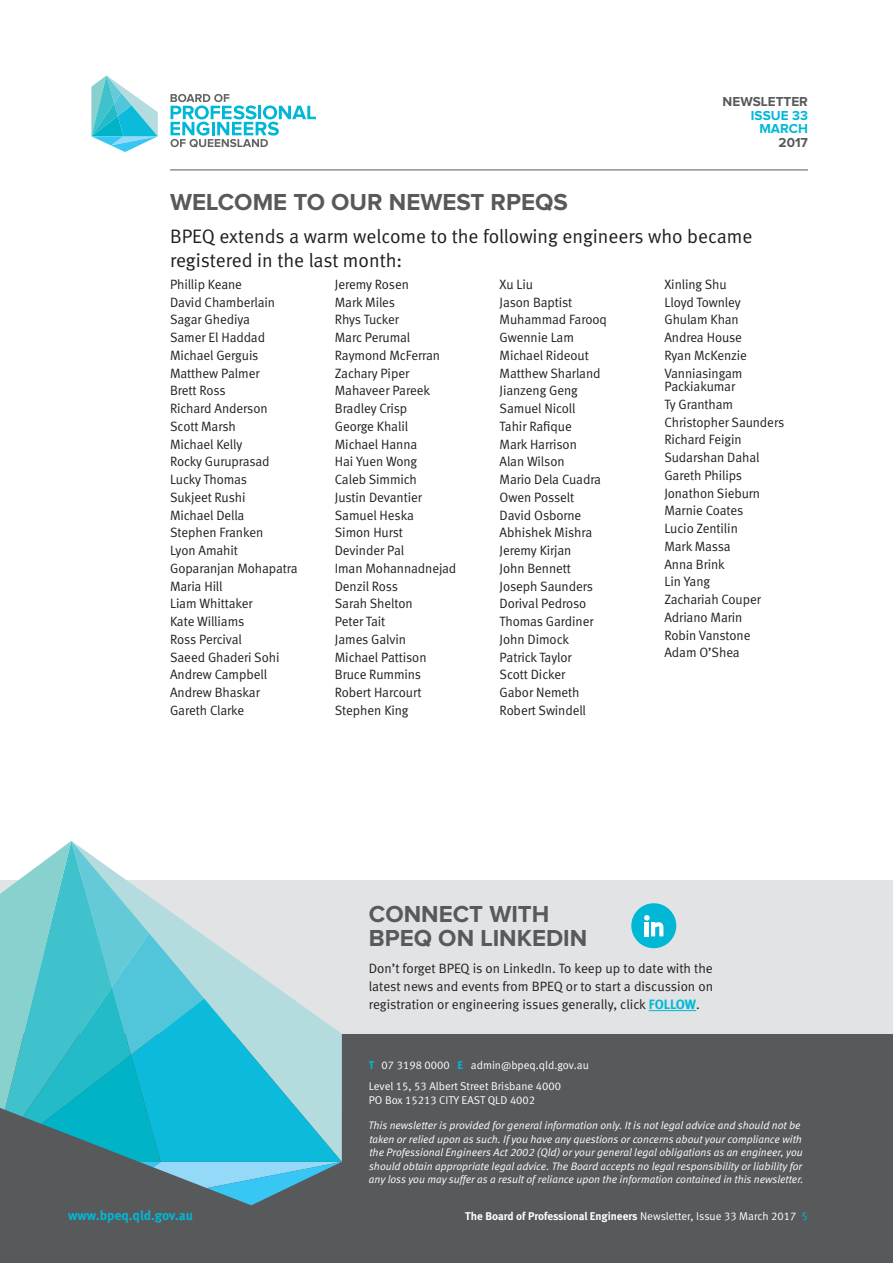
<style>
.page{position:relative;width:893px;height:1263px;background:#fff}
.page>*{position:absolute;margin:0;border:0;box-sizing:border-box;transform-origin:0 0}
.Heading_-_1_column{font:700 24px/24px "Proxima Nova";color:#58595b}
.Heading_-_2_column{font:700 24px "Proxima Nova";color:#58595b}
.Body_-_first_paragra{font:19.5px/24px "Meta Normal LF";color:#231f20}
.Body{font:13.5px/18px "Meta Normal LF";letter-spacing:-.005em;color:#231f20;text-align:justify}
.t1{font:13.5px "Meta Bold LF";color:#00b8d6}
.t2{font:700 13.5px "Proxima Nova";color:#58595b}
.t3{font:700 13.5px/13.5px "Proxima Nova";color:#00b8d6;text-align:right}
.t4{font:11.25px/14.2px "Meta Normal LF";color:#fff}
.t5{font:11.25px "Meta Bold LF";color:#fff}
.t6{font:italic 10.8px/13.5px "Meta Normal LF";color:#fff}
.s1{font-family:"Meta Bold LF";color:#00b8d6}
.s2{font-family:"Meta Normal LF"}
.s3{font-family:"Meta Normal LF";color:#00b8d6}
</style>
<div class="page">
<hr style="left:170px;top:170px;width:638px;height:1px;background:#58595b">
<svg style="left:171px;top:94px;width:145px;height:53px"></svg>
<svg style="left:91px;top:75px;width:67px;height:77px"></svg>
<div style="left:0;top:1033px;width:893px;height:230px;background:#58595b"></div>
<div style="left:0;top:880px;width:893px;height:153px;background:#e2e3e4"></div>
<svg style="left:0;top:841px;width:342px;height:364px"></svg>
<hr style="left:649px;top:1010px;width:47px;height:1px;background:#00b8d6">
<div style="left:631px;top:903px;width:45px;height:45px;background:#00b8d6;border-radius:50%"></div>
<svg style="left:644px;top:915px;width:19px;height:21px"></svg>
<p class="t2" style="left:723px;top:96px;width:87px">NEWSLETTER</p>
<p class="t3" style="left:751px;top:109px;width:58px">ISSUE 33<br>MARCH</p>
<p class="t2" style="left:778px;top:136px;width:31px">2017</p>
<p class="Heading_-_2_column" style="left:170px;top:191px;width:399px">WELCOME TO OUR NEWEST RPEQS</p>
<p class="Body_-_first_paragra" style="left:170px;top:224px;width:584px">BPEQ extends a warm welcome to the following engineers who became registered in the last month:</p>
<p class="Body" style="left:170px;top:275px;width:73px">Phillip Keane</p>
<p class="Body" style="left:170px;top:293px;width:107px">David Chamberlain</p>
<p class="Body" style="left:170px;top:310px;width:81px">Sagar Ghediya</p>
<p class="Body" style="left:170px;top:328px;width:97px">Samer El Haddad</p>
<p class="Body" style="left:170px;top:346px;width:90px">Michael Gerguis</p>
<p class="Body" style="left:170px;top:364px;width:91px">Matthew Palmer</p>
<p class="Body" style="left:170px;top:381px;width:57px">Brett Ross</p>
<p class="Body" style="left:170px;top:399px;width:99px">Richard Anderson</p>
<p class="Body" style="left:170px;top:417px;width:67px">Scott Marsh</p>
<p class="Body" style="left:170px;top:435px;width:74px">Michael Kelly</p>
<p class="Body" style="left:170px;top:452px;width:101px">Rocky Guruprasad</p>
<p class="Body" style="left:170px;top:470px;width:79px">Lucky Thomas</p>
<p class="Body" style="left:170px;top:488px;width:77px">Sukjeet Rushi</p>
<p class="Body" style="left:170px;top:506px;width:76px">Michael Della</p>
<p class="Body" style="left:170px;top:523px;width:95px">Stephen Franken</p>
<p class="Body" style="left:170px;top:541px;width:69px">Lyon Amahit</p>
<p class="Body" style="left:170px;top:559px;width:129px">Goparanjan Mohapatra</p>
<p class="Body" style="left:170px;top:577px;width:54px">Maria Hill</p>
<p class="Body" style="left:170px;top:595px;width:84px">Liam Whittaker</p>
<p class="Body" style="left:170px;top:612px;width:76px">Kate Williams</p>
<p class="Body" style="left:170px;top:630px;width:73px">Ross Percival</p>
<p class="Body" style="left:170px;top:648px;width:111px">Saeed Ghaderi Sohi</p>
<p class="Body" style="left:170px;top:666px;width:99px">Andrew Campbell</p>
<p class="Body" style="left:170px;top:683px;width:91px">Andrew Bhaskar</p>
<p class="Body" style="left:170px;top:701px;width:76px">Gareth Clarke</p>
<p class="Body" style="left:664px;top:275px;width:64px">Xinling Shu</p>
<p class="Body" style="left:664px;top:293px;width:78px">Lloyd Townley</p>
<p class="Body" style="left:664px;top:310px;width:76px">Ghulam Khan</p>
<p class="Body" style="left:664px;top:328px;width:79px">Andrea House</p>
<p class="Body" style="left:664px;top:346px;width:84px">Ryan McKenzie</p>
<p class="Body" style="left:664px;top:366px;width:80px;line-height:13.5px">Vanniasingam<br>Packiakumar</p>
<p class="Body" style="left:664px;top:395px;width:70px">Ty Grantham</p>
<p class="Body" style="left:664px;top:413px;width:121px">Christopher Saunders</p>
<p class="Body" style="left:664px;top:430px;width:79px">Richard Feigin</p>
<p class="Body" style="left:664px;top:448px;width:97px">Sudarshan Dahal</p>
<p class="Body" style="left:664px;top:466px;width:79px">Gareth Philips</p>
<p class="Body" style="left:664px;top:484px;width:97px">Jonathon Sieburn</p>
<p class="Body" style="left:664px;top:501px;width:80px">Marnie Coates</p>
<p class="Body" style="left:664px;top:519px;width:75px">Lucio Zentilin</p>
<p class="Body" style="left:664px;top:537px;width:68px">Mark Massa</p>
<p class="Body" style="left:664px;top:555px;width:62px">Anna Brink</p>
<p class="Body" style="left:664px;top:572px;width:47px">Lin Yang</p>
<p class="Body" style="left:664px;top:590px;width:98px">Zachariah Couper</p>
<p class="Body" style="left:664px;top:608px;width:80px">Adriano Marin</p>
<p class="Body" style="left:664px;top:626px;width:88px">Robin Vanstone</p>
<p class="Body" style="left:664px;top:644px;width:77px">Adam O’Shea</p>
<p class="Body" style="left:500px;top:275px;width:35px">Xu Liu</p>
<p class="Body" style="left:500px;top:293px;width:74px">Jason Baptist</p>
<p class="Body" style="left:500px;top:310px;width:109px">Muhammad Farooq</p>
<p class="Body" style="left:500px;top:328px;width:76px">Gwennie Lam</p>
<p class="Body" style="left:500px;top:346px;width:91px">Michael Rideout</p>
<p class="Body" style="left:500px;top:364px;width:102px">Matthew Sharland</p>
<p class="Body" style="left:500px;top:381px;width:80px">Jianzeng Geng</p>
<p class="Body" style="left:500px;top:399px;width:77px">Samuel Nicoll</p>
<p class="Body" style="left:500px;top:417px;width:74px">Tahir Rafique</p>
<p class="Body" style="left:500px;top:435px;width:79px">Mark Harrison</p>
<p class="Body" style="left:500px;top:452px;width:66px">Alan Wilson</p>
<p class="Body" style="left:500px;top:470px;width:103px">Mario Dela Cuadra</p>
<p class="Body" style="left:500px;top:488px;width:76px">Owen Posselt</p>
<p class="Body" style="left:500px;top:506px;width:83px">David Osborne</p>
<p class="Body" style="left:500px;top:523px;width:94px">Abhishek Mishra</p>
<p class="Body" style="left:500px;top:541px;width:73px">Jeremy Kirjan</p>
<p class="Body" style="left:500px;top:559px;width:73px">John Bennett</p>
<p class="Body" style="left:500px;top:577px;width:95px">Joseph Saunders</p>
<p class="Body" style="left:500px;top:595px;width:88px">Dorival Pedroso</p>
<p class="Body" style="left:500px;top:612px;width:95px">Thomas Gardiner</p>
<p class="Body" style="left:500px;top:630px;width:71px">John Dimock</p>
<p class="Body" style="left:500px;top:648px;width:74px">Patrick Taylor</p>
<p class="Body" style="left:500px;top:666px;width:67px">Scott Dicker</p>
<p class="Body" style="left:500px;top:683px;width:82px">Gabor Nemeth</p>
<p class="Body" style="left:500px;top:701px;width:88px">Robert Swindell</p>
<p class="Body" style="left:335px;top:275px;width:76px">Jeremy Rosen</p>
<p class="Body" style="left:335px;top:293px;width:62px">Mark Miles</p>
<p class="Body" style="left:335px;top:310px;width:66px">Rhys Tucker</p>
<p class="Body" style="left:335px;top:328px;width:77px">Marc Perumal</p>
<p class="Body" style="left:335px;top:346px;width:107px">Raymond McFerran</p>
<p class="Body" style="left:335px;top:364px;width:76px">Zachary Piper</p>
<p class="Body" style="left:335px;top:381px;width:97px">Mahaveer Pareek</p>
<p class="Body" style="left:335px;top:399px;width:74px">Bradley Crisp</p>
<p class="Body" style="left:335px;top:417px;width:75px">George Khalil</p>
<p class="Body" style="left:335px;top:435px;width:84px">Michael Hanna</p>
<p class="Body" style="left:335px;top:452px;width:84px">Hai Yuen Wong</p>
<p class="Body" style="left:335px;top:470px;width:84px">Caleb Simmich</p>
<p class="Body" style="left:335px;top:488px;width:89px">Justin Devantier</p>
<p class="Body" style="left:335px;top:506px;width:81px">Samuel Heska</p>
<p class="Body" style="left:335px;top:523px;width:70px">Simon Hurst</p>
<p class="Body" style="left:335px;top:541px;width:71px">Devinder Pal</p>
<p class="Body" style="left:335px;top:559px;width:123px">Iman Mohannadnejad</p>
<p class="Body" style="left:335px;top:577px;width:65px">Denzil Ross</p>
<p class="Body" style="left:335px;top:595px;width:79px">Sarah Shelton</p>
<p class="Body" style="left:335px;top:612px;width:52px">Peter Tait</p>
<p class="Body" style="left:335px;top:630px;width:73px">James Galvin</p>
<p class="Body" style="left:335px;top:648px;width:93px">Michael Pattison</p>
<p class="Body" style="left:335px;top:666px;width:88px">Bruce Rummins</p>
<p class="Body" style="left:335px;top:683px;width:88px">Robert Harcourt</p>
<p class="Body" style="left:335px;top:701px;width:75px">Stephen King</p>
<p class="Heading_-_1_column" style="left:369px;top:903px;width:220px">CONNECT WITH<br>BPEQ ON LINKEDIN</p>
<p class="Body" style="left:369px;top:959px;width:346px">Don’t forget BPEQ is on LinkedIn. To keep up to date with the latest news and events from BPEQ or to start a discussion on registration or engineering issues generally, click <span class="s1">FOLLOW</span>.</p>
<p class="t4" style="left:369px;top:1058px;width:222px"><span class="s1">T</span> 07 3198 0000 <span class="s1">E</span> admin@bpeq.qld.gov.au</p>
<p class="t4" style="left:369px;top:1078px;width:194px">Level 15, 53 Albert Street Brisbane 4000<br>PO Box 15213 CITY EAST QLD 4002</p>
<p class="t6" style="left:369px;top:1118px;width:436px">This newsletter is provided for general information only. It is not legal advice and should not be taken or relied upon as such. If you have any questions or concerns about your compliance with the Professional Engineers Act 2002 (Qld) or your general legal obligations as an engineer, you should obtain appropriate legal advice. The Board accepts no legal responsibility or liability for any loss you may suffer as a result of reliance upon the information contained in this newsletter.</p>
<p class="t1" style="left:68px;top:1208px;width:126px">www.bpeq.qld.gov.au</p>
<p class="t5" style="left:465px;top:1210px;width:344px">The Board of Professional Engineers <span class="s2">Newsletter, Issue 33 March 2017</span> <span class="s3">5</span></p>
</div>
